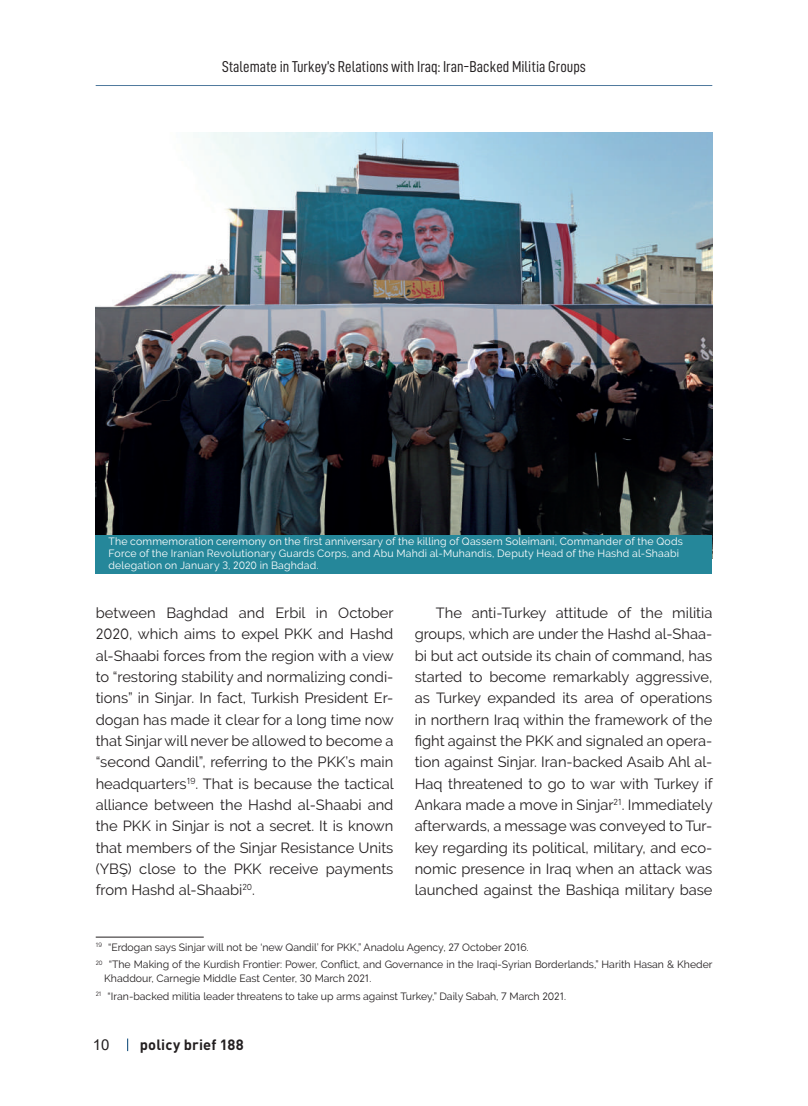
<style>
.page{position:relative;width:808px;height:1106px;background:#fff}
.page>*{position:absolute;margin:0;border:0;box-sizing:border-box;transform-origin:0 0}
.t1{font:15.75px "DIN Condensed";color:#231f20}
.t2{font:15px "Arial";color:#231f20}
.t3{font:14.7px/21.3px "Raleway";color:#231f20;text-align:justify}
.t4{font:700 14.7px "DIN";letter-spacing:.01em;color:#231f20}
.t5{font:10.5px/17.7px "Raleway";color:#231f20}
.t6{font:10.5px/12px "Raleway";letter-spacing:.02em;color:#fff}
</style>
<div class="page">
<hr style="left:96px;top:85px;width:616px;height:1px;background:#024072">
<svg style="left:127px;top:1038px;width:1px;height:13px"></svg>
<hr style="left:96px;top:936px;width:108px;height:1px;background:#231f20">
<img style="left:96px;top:133px;width:616px;height:402px">
<div style="left:96px;top:535px;width:616px;height:38px;background:#25879a"></div>
<p class="t1" style="left:222px;top:58px;width:365px">Stalemate in Turkey’s Relations with Iraq: Iran-Backed Militia Groups</p>
<p class="t6" style="left:108px;top:535px;width:576px">The commemoration ceremony on the first anniversary of the killing of Qassem Soleimani, Commander of the Qods<br>Force of the Iranian Revolutionary Guards Corps, and Abu Mahdi al-Muhandis, Deputy Head of the Hashd al-Shaabi delegation on January 3, 2020 in Baghdad.</p>
<p class="t3" style="left:96px;top:602px;width:300px">between Baghdad and Erbil in October 2020, which aims to expel PKK and Hashd al-Shaabi forces from the region with a view to “restoring stability and normalizing condi&shy;tions” in Sinjar. In fact, Turkish President Er&shy;dogan has made it clear for a long time now that Sinjar will never be allowed to become a “second Qandil”, referring to the PKK’s main headquarters<sup>19</sup>. That is because the tactical alliance between the Hashd al-Shaabi and the PKK in Sinjar is not a secret. It is known that members of the Sinjar Resistance Units (YBŞ) close to the PKK receive payments from Hashd al-Shaabi<sup>20</sup>.</p>
<p class="t3" style="left:415px;top:602px;width:300px;text-indent:21px">The anti-Turkey attitude of the militia groups, which are under the Hashd al-Shaa&shy;bi but act outside its chain of command, has started to become remarkably aggressive, as Turkey expanded its area of operations in northern Iraq within the framework of the fight against the PKK and signaled an opera&shy;tion against Sinjar. Iran-backed Asaib Ahl al-Haq threatened to go to war with Turkey if Ankara made a move in Sinjar<sup>21</sup>. Immediately afterwards, a message was conveyed to Tur&shy;key regarding its political, military, and eco&shy;nomic presence in Iraq when an attack was launched against the Bashiqa military base</p>
<p class="t5" style="left:96px;top:938px;width:618px"><sup>19</sup> “Erdogan says Sinjar will not be ‘new Qandil’ for PKK,” Anadolu Agency, 27 October 2016.<br><sup>20</sup> “The Making of the Kurdish Frontier: Power, Conflict, and Governance in the Iraqi-Syrian Borderlands,” Harith Hasan &amp; Kheder</p>
<p class="t5" style="left:96px;top:969px;width:472px;text-indent:9px">Khaddour, Carnegie Middle East Center, 30 March 2021.<br><sup>21</sup> “Iran-backed militia leader threatens to take up arms against Turkey,” Daily Sabah, 7 March 2021.</p>
<p class="t2" style="left:93px;top:1034px;width:18px">10</p>
<p class="t4" style="left:140px;top:1034px;width:106px">policy brief 188</p>
</div>
